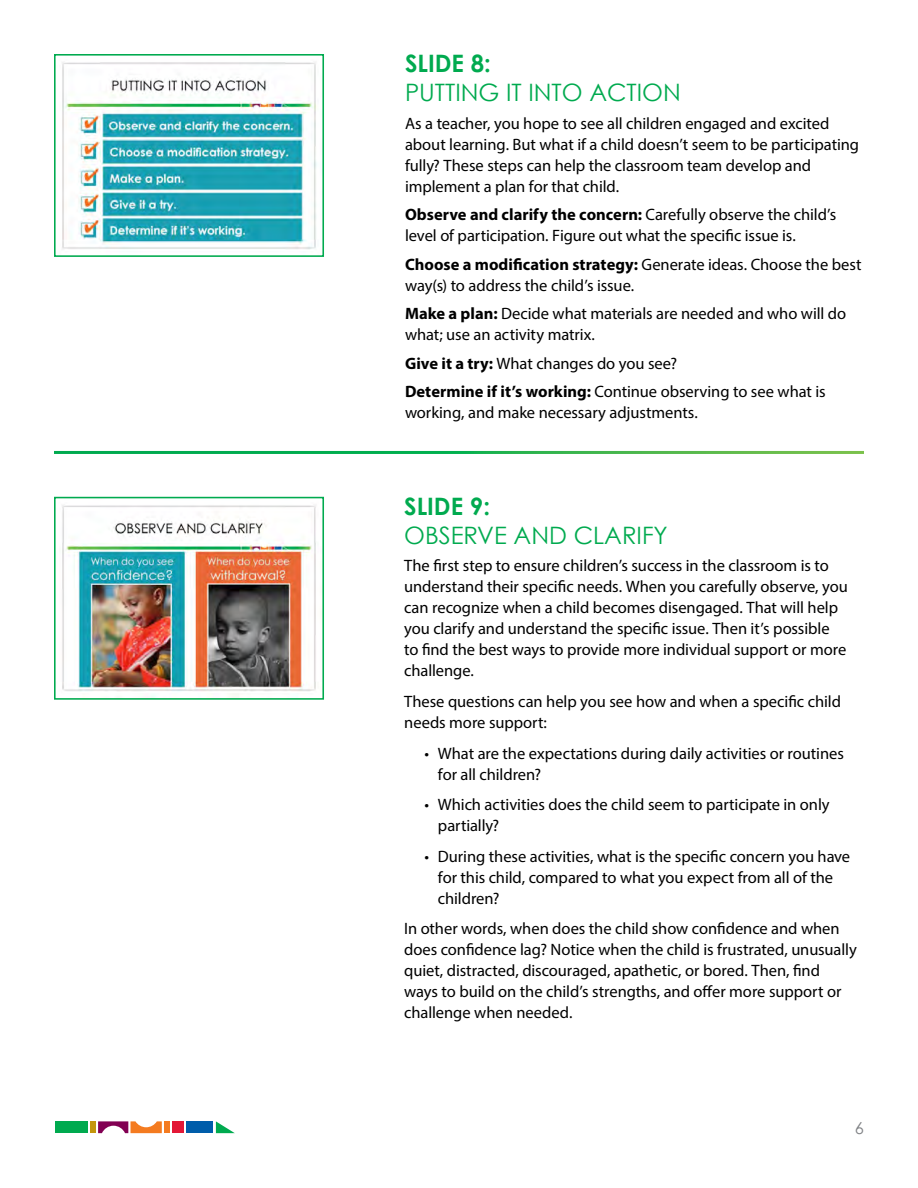
<style>
.page{position:relative;width:918px;height:1188px;background:#fff}
.page>*{position:absolute;margin:0;border:0;box-sizing:border-box;transform-origin:0 0}
.t1{font:24px/28.8px "Century Gothic";color:#00aa4f}
.body{font:16.5px/21px "Myriad Pro";letter-spacing:-.005em;color:#000}
.t2{font:16.5px "Century Gothic";color:#808285}
.s1{font-weight:700}
</style>
<div class="page">
<div style="left:55px;top:1121px;width:33px;height:12px;background:#00aa4f"></div>
<svg style="left:98px;top:1121px;width:64px;height:12px"></svg>
<div style="left:165px;top:1121px;width:5px;height:12px;background:#f47b20"></div>
<div style="left:186px;top:1121px;width:27px;height:12px;background:#005daa"></div>
<svg style="left:216px;top:1121px;width:19px;height:12px"></svg>
<div style="left:173px;top:1121px;width:11px;height:12px;background:#e31837"></div>
<div style="left:90px;top:1121px;width:6px;height:12px;background:#c4960c"></div>
<img style="left:62px;top:62px;width:255px;height:188px">
<div style="left:54px;top:54px;width:270px;height:203px;border:2px solid #00aa4f"></div>
<img style="left:62px;top:505px;width:254px;height:192px">
<div style="left:54px;top:497px;width:270px;height:203px;border:2px solid #00aa4f"></div>
<p class="t1" style="left:405px;top:49px;width:277px"><span class="s1">SLIDE 8:<br></span>PUTTING IT INTO ACTION</p>
<p class="body" style="left:405px;top:112px;width:456px">As a teacher, you hope to see all children engaged and excited about learning. But what if a child doesn’t seem to be participating fully? These steps can help the classroom team develop and implement a plan for that child.</p>
<p class="body" style="left:405px;top:204px;width:433px"><span class="s1">Observe and clarify the concern:</span> Carefully observe the child’s level of participation. Figure out what the specific issue is.</p>
<p class="body" style="left:405px;top:253px;width:458px"><span class="s1">Choose a modification strategy:</span> Generate ideas. Choose the best way(s) to address the child’s issue.</p>
<p class="body" style="left:405px;top:303px;width:443px"><span class="s1">Make a plan:</span> Decide what materials are needed and who will do what; use an activity matrix.</p>
<p class="body" style="left:405px;top:352px;width:274px"><span class="s1">Give it a try:</span> What changes do you see?</p>
<p class="body" style="left:405px;top:381px;width:422px"><span class="s1">Determine if it’s working:</span> Continue observing to see what is working, and make necessary adjustments.</p>
<p class="t1" style="left:404px;top:491px;width:265px"><span class="s1">SLIDE 9:<br></span>OBSERVE AND CLARIFY</p>
<p class="body" style="left:404px;top:555px;width:445px">The first step to ensure children’s success in the classroom is to understand their specific needs. When you carefully observe, you can recognize when a child becomes disengaged. That will help you clarify and understand the specific issue. Then it’s possible to find the best ways to provide more individual support or more challenge.</p>
<p class="body" style="left:404px;top:691px;width:438px">These questions can help you see how and when a specific child needs more support:</p>
<p class="body" style="left:438px;top:742px;width:407px;text-indent:-13px">• What are the expectations during daily activities or routines for all children?</p>
<p class="body" style="left:438px;top:794px;width:393px;text-indent:-13px">• Which activities does the child seem to participate in only partially?</p>
<p class="body" style="left:438px;top:845px;width:414px;text-indent:-13px">• During these activities, what is the specific concern you have for this child, compared to what you expect from all of the children?</p>
<p class="body" style="left:404px;top:918px;width:454px">In other words, when does the child show confidence and when does confidence lag? Notice when the child is frustrated, unusually quiet, distracted, discouraged, apathetic, or bored. Then, find ways to build on the child’s strengths, and offer more support or challenge when needed.</p>
<p class="t2" style="left:855px;top:1118px;width:11px">6</p>
</div>
